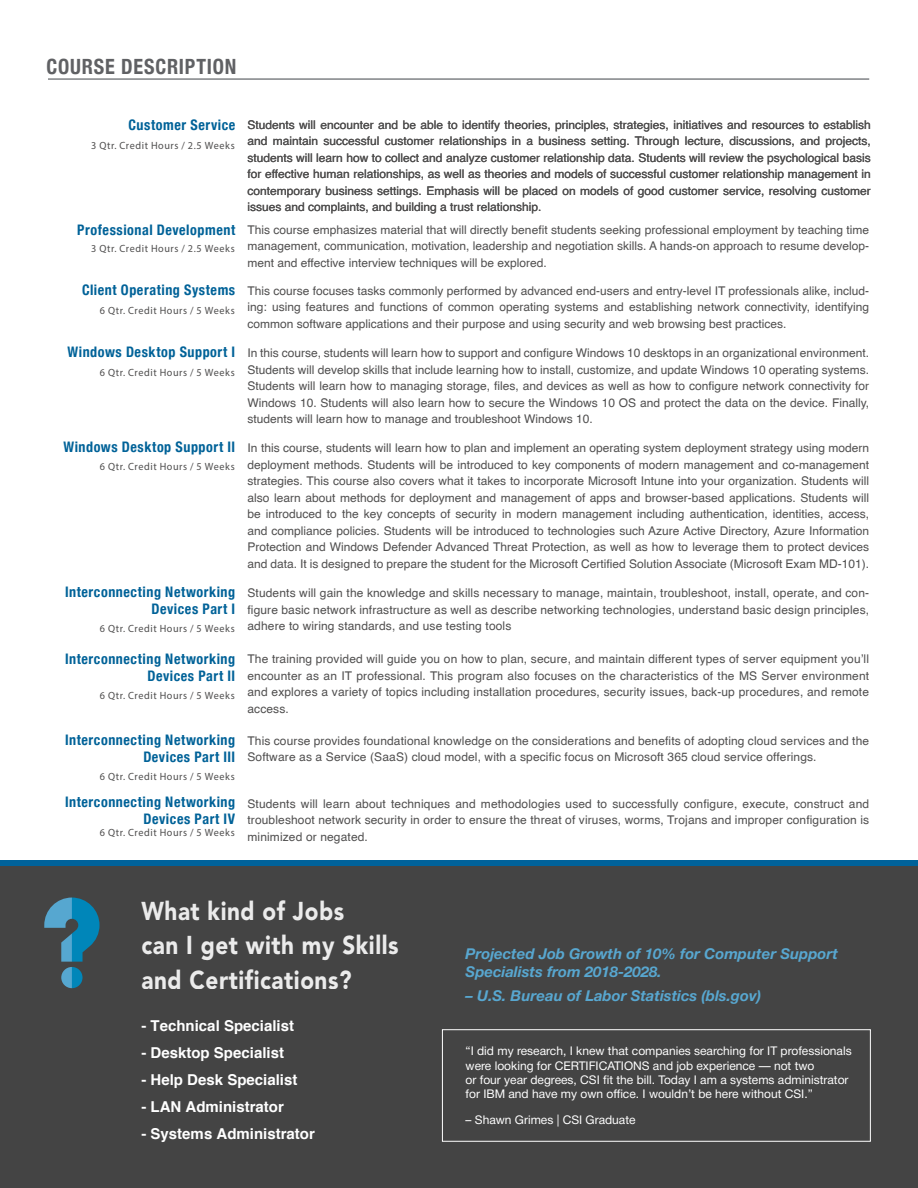
<style>
.page{position:relative;width:918px;height:1188px;background:#fff}
.page>*{position:absolute;margin:0;border:0;box-sizing:border-box;transform-origin:0 0}
.t1{font:900 25.65px/34.5px "Avenir LT Std";letter-spacing:.025em;color:#fff;scale:.88 1}
.t2{font:700 condensed 21px "Helvetica Neue";letter-spacing:.04em;color:#606164;scale:.96 1}
.t3{font:italic 700 15px/18px "Helvetica Neue Cyr";color:#58a7d0}
.t4{font:700 15px "Helvetica";color:#fff}
._111111{font:700 condensed 14.55px "Helvetica Neue";letter-spacing:.04em;color:#006298}
.my{font:12px/16.5px "Helvetica";letter-spacing:.01em;color:#504f4f;text-align:justify}
.t5{font:12px/14.4px "Helvetica Neue Cyr";color:#fff}
.t6{font:10.5px "Myriad Pro";letter-spacing:.055em;color:#4f4e4e}
</style>
<div class="page">
<hr style="left:48px;top:78px;width:821px;height:2px;background:#808285">
<svg style="left:0;top:861px;width:918px;height:6px;background:#0b5d8b"></svg>
<div style="left:0;top:867px;width:918px;height:321px;background:#444"></div>
<div style="left:442px;top:1029px;width:429px;height:113px;border:1px solid #fff"></div>
<svg style="left:44px;top:898px;width:56px;height:90px"></svg>
<p class="t2" style="left:46px;top:54px;width:199px">COURSE DESCRIPTION</p>
<p class="_111111" style="left:129px;top:116px;width:108px">Customer Service</p>
<p class="t6" style="left:91px;top:139px;width:145px">3 Qtr. Credit Hours / 2.5 Weeks</p>
<p class="_111111" style="left:77px;top:221px;width:159px">Professional Development</p>
<p class="t6" style="left:91px;top:242px;width:145px">3 Qtr. Credit Hours / 2.5 Weeks</p>
<p class="_111111" style="left:82px;top:281px;width:155px">Client Operating Systems</p>
<p class="t6" style="left:100px;top:304px;width:136px">6 Qtr. Credit Hours / 5 Weeks</p>
<p class="_111111" style="left:68px;top:344px;width:169px">Windows Desktop Support I</p>
<p class="t6" style="left:100px;top:366px;width:136px">6 Qtr. Credit Hours / 5 Weeks</p>
<p class="_111111" style="left:63px;top:438px;width:173px">Windows Desktop Support II</p>
<p class="t6" style="left:100px;top:460px;width:136px">6 Qtr. Credit Hours / 5 Weeks</p>
<p class="_111111" style="left:65px;top:583px;width:172px">Interconnecting Networking</p>
<p class="_111111" style="left:152px;top:600px;width:85px">Devices Part I</p>
<p class="t6" style="left:100px;top:622px;width:136px">6 Qtr. Credit Hours / 5 Weeks</p>
<p class="_111111" style="left:65px;top:650px;width:172px">Interconnecting Networking</p>
<p class="_111111" style="left:147px;top:667px;width:89px">Devices Part II</p>
<p class="t6" style="left:100px;top:689px;width:136px">6 Qtr. Credit Hours / 5 Weeks</p>
<p class="_111111" style="left:65px;top:731px;width:172px">Interconnecting Networking</p>
<p class="_111111" style="left:143px;top:748px;width:93px">Devices Part III</p>
<p class="t6" style="left:100px;top:770px;width:136px">6 Qtr. Credit Hours / 5 Weeks</p>
<p class="_111111" style="left:65px;top:793px;width:172px">Interconnecting Networking</p>
<p class="_111111" style="left:144px;top:810px;width:93px">Devices Part IV</p>
<p class="t6" style="left:100px;top:826px;width:136px">6 Qtr. Credit Hours / 5 Weeks</p>
<p class="my" style="left:248px;top:116px;width:625px">Students will encounter and be able to identify theories, principles, strategies, initiatives and resources to establish and maintain successful customer relationships in a business setting. Through lecture, discussions, and projects, students will learn how to collect and analyze customer relationship data. Students will review the psychological basis for effective human relationships, as well as theories and models of successful customer relationship management in contemporary business settings. Emphasis will be placed on models of good customer service, resolving customer issues and complaints, and building a trust relationship.</p>
<p class="my" style="left:248px;top:221px;width:623px">This course emphasizes material that will directly benefit students seeking professional employment by teaching time management, communication, motivation, leadership and negotiation skills. A hands-on approach to resume develop&shy;ment and effective interview techniques will be explored.</p>
<p class="my" style="left:248px;top:282px;width:623px">This course focuses tasks commonly performed by advanced end-users and entry-level IT professionals alike, includ&shy;ing: using features and functions of common operating systems and establishing network connectivity, identifying common software applications and their purpose and using security and web browsing best practices.</p>
<p class="my" style="left:248px;top:344px;width:623px">In this course, students will learn how to support and configure Windows 10 desktops in an organizational environment.<br>Students will develop skills that include learning how to install, customize, and update Windows 10 operating systems.<br>Students will learn how to managing storage, files, and devices as well as how to configure network connectivity for Windows 10. Students will also learn how to secure the Windows 10 OS and protect the data on the device. Finally, students will learn how to manage and troubleshoot Windows 10.</p>
<p class="my" style="left:248px;top:439px;width:623px">In this course, students will learn how to plan and implement an operating system deployment strategy using modern deployment methods. Students will be introduced to key components of modern management and co-management strategies. This course also covers what it takes to incorporate Microsoft Intune into your organization. Students will also learn about methods for deployment and management of apps and browser-based applications. Students will be introduced to the key concepts of security in modern management including authentication, identities, access, and compliance policies. Students will be introduced to technologies such Azure Active Directory, Azure Information Protection and Windows Defender Advanced Threat Protection, as well as how to leverage them to protect devices and data. It is designed to prepare the student for the Microsoft Certified Solution Associate (Microsoft Exam MD-101).</p>
<p class="my" style="left:248px;top:584px;width:623px">Students will gain the knowledge and skills necessary to manage, maintain, troubleshoot, install, operate, and con&shy;figure basic network infrastructure as well as describe networking technologies, understand basic design principles, adhere to wiring standards, and use testing tools</p>
<p class="my" style="left:248px;top:650px;width:623px">The training provided will guide you on how to plan, secure, and maintain different types of server equipment you’ll encounter as an IT professional. This program also focuses on the characteristics of the MS Server environment and explores a variety of topics including installation procedures, security issues, back-up procedures, and remote access.</p>
<p class="my" style="left:248px;top:732px;width:623px">This course provides foundational knowledge on the considerations and benefits of adopting cloud services and the<br>Software as a Service (SaaS) cloud model, with a specific focus on Microsoft 365 cloud service offerings.</p>
<p class="my" style="left:248px;top:795px;width:623px">Students will learn about techniques and methodologies used to successfully configure, execute, construct and troubleshoot network security in order to ensure the threat of viruses, worms, Trojans and improper configuration is minimized or negated.</p>
<h1 class="t1" style="left:141px;top:893px;width:294px">What kind of Jobs<br>can I get with my Skills and Certifications?</h1>
<p class="t4" style="left:141px;top:1017px;width:154px">- Technical Specialist</p>
<p class="t4" style="left:141px;top:1044px;width:144px">- Desktop Specialist</p>
<p class="t4" style="left:141px;top:1071px;width:157px">- Help Desk Specialist</p>
<p class="t4" style="left:141px;top:1098px;width:144px">- LAN Administrator</p>
<p class="t4" style="left:141px;top:1125px;width:175px">- Systems Administrator</p>
<p class="t3" style="left:466px;top:945px;width:374px">Projected Job Growth of 10% for Computer Support<br>Specialists from 2018-2028.</p>
<p class="t3" style="left:466px;top:987px;width:297px">– U.S. Bureau of Labor Statistics (bls.gov)</p>
<p class="t5" style="left:466px;top:1044px;width:388px">“I did my research, I knew that companies searching for IT professionals were looking for CERTIFICATIONS and job experience — not two<br>or four year degrees, CSI fit the bill. Today I am a systems administrator for IBM and have my own office. I wouldn’t be here without CSI.”</p>
<p class="t5" style="left:466px;top:1112px;width:172px">– Shawn Grimes | CSI Graduate</p>
</div>
